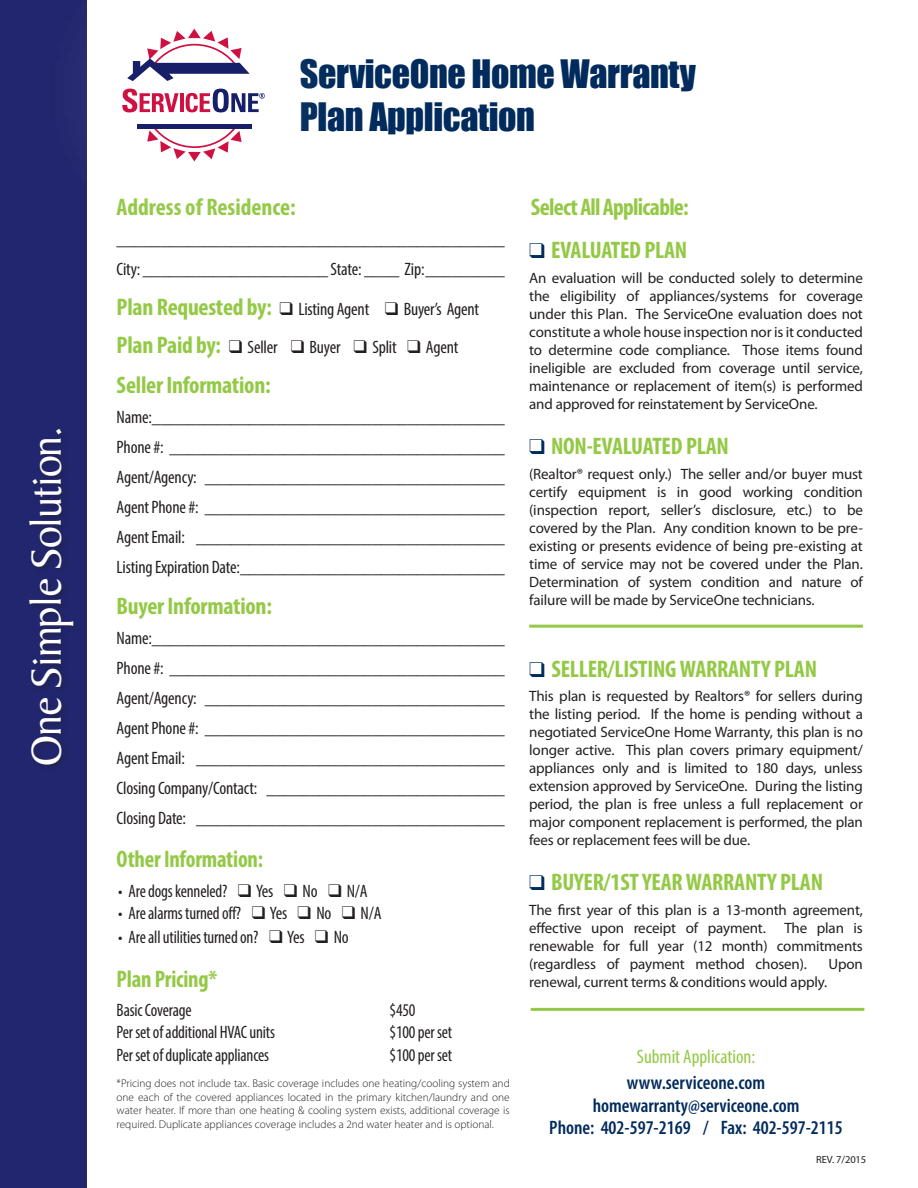
<style>
.page{position:relative;width:918px;height:1188px;background:#fff}
.page>*{position:absolute;margin:0;border:0;box-sizing:border-box;transform-origin:0 0}
.t1{font:45px "Baker Signet";letter-spacing:-.025em;color:#fff}
.t2{font:36px/43.5px "Impact";letter-spacing:-.01em;color:#002b5c}
.t3{font:700 condensed 24px "Myriad Pro";letter-spacing:-.01em;color:#94c946}
.t4{font:700 condensed 24px "Myriad Pro";letter-spacing:-.01em;color:#94c946;scale:.95 1}
.t5{font:700 condensed 24px "Myriad";letter-spacing:-.03em;color:#94c946}
.t6{font:600 condensed 19.5px/22.5px "Myriad Pro";color:#002b5c;text-align:center}
.t7{font:condensed 19.5px "Myriad Pro";color:#94c946}
.t8{font:condensed 18px/30px "Myriad Pro";letter-spacing:-.01em;color:#231f20}
.t9{font:condensed 18px "Myriad Pro";letter-spacing:-.01em;color:#231f20;scale:.95 1}
.t10{font:15px/18px "Myriad Pro";letter-spacing:-.01em;color:#231f20;text-align:justify}
.t11{font:300 11.25px/13.5px "Myriad Pro";color:#231f20;text-align:justify}
.t12{font:10.5px "Myriad Pro";letter-spacing:-.01em;color:#231f20}
.s1{font-weight:700;font-size:24px;color:#94c946}
.s2{color:#002b5c}
</style>
<div class="page">
<div style="left:0;top:0;width:87px;height:1188px;background:#21266e"></div>
<div style="left:28px;top:428px;width:53px;height:343px;background:#231f20;opacity:.4"></div>
<div style="left:31px;top:0;width:317px;height:251px;background:#fff;opacity:.95"></div>
<svg style="left:122px;top:29px;width:143px;height:132px"></svg>
<hr style="left:529px;top:625px;width:334px;height:3px;background:#94c946">
<hr style="left:531px;top:1008px;width:333px;height:3px;background:#94c946">
<h1 class="t1" style="left:22px;top:766px;width:342px;rotate:-90deg">One Simple Solution.</h1>
<h2 class="t2" style="left:300px;top:51px;width:398px">ServiceOne Home Warranty<br>Plan Application</h2>
<h3 class="t3" style="left:117px;top:192px;width:181px">Address of Residence:</h3>
<p class="t8" style="left:117px;top:223px;width:390px">____________________________________________<br>City: _____________________ State: ____ Zip:_________</p>
<p class="t8" style="left:117px;top:290px;width:364px;line-height:37.8px"><span class="s1">Plan Requested by:</span> ❑ Listing Agent ❑ Buyer’s Agent<br><span class="s1">Plan Paid by:</span> ❑ Seller ❑ Buyer ❑ Split ❑ Agent</p>
<h3 class="t3" style="left:117px;top:370px;width:156px">Seller Information:</h3>
<p class="t8" style="left:117px;top:402px;width:390px;text-align:justify">Name:________________________________________ Phone #: ______________________________________ Agent/Agency: __________________________________ Agent Phone #: __________________________________ Agent Email: ___________________________________ Listing Expiration Date:______________________________</p>
<h3 class="t3" style="left:117px;top:591px;width:157px">Buyer Information:</h3>
<p class="t8" style="left:117px;top:623px;width:390px;text-align:justify">Name:________________________________________ Phone #: ______________________________________ Agent/Agency: __________________________________ Agent Phone #: __________________________________ Agent Email: ___________________________________ Closing Company/Contact: ___________________________ Closing Date: ___________________________________</p>
<h3 class="t4" style="left:117px;top:844px;width:156px">Other Information:</h3>
<p class="t9" style="left:118px;top:880px;width:264px">• Aredogskenneled? ❑ Yes ❑ No ❑ N/A</p>
<p class="t9" style="left:118px;top:902px;width:279px">• Arealarmsturnedoff? ❑ Yes ❑ No ❑ N/A</p>
<p class="t9" style="left:118px;top:926px;width:244px">• Areallutilitiesturnedon? ❑ Yes ❑ No</p>
<h3 class="t4" style="left:117px;top:964px;width:107px">Plan Pricing*</h3>
<p class="t9" style="left:117px;top:999px;width:80px">Basic Coverage</p>
<p class="t9" style="left:390px;top:999px;width:29px">$450</p>
<p class="t9" style="left:117px;top:1022px;width:168px">Persetofadditional HVACunits</p>
<p class="t9" style="left:390px;top:1022px;width:67px">$100perset</p>
<p class="t9" style="left:117px;top:1044px;width:162px">Persetofduplicateappliances</p>
<p class="t9" style="left:390px;top:1044px;width:67px">$100perset</p>
<p class="t11" style="left:117px;top:1077px;width:395px">*Pricing does not include tax. Basic coverage includes one heating/cooling system and one each of the covered appliances located in the primary kitchen/laundry and one water heater. If more than one heating &amp; cooling system exists, additional coverage is required. Duplicate appliances coverage includes a 2nd water heater and is optional.</p>
<h3 class="t5" style="left:531px;top:195px;width:160px">Select All Applicable:</h3>
<h3 class="t3" style="left:529px;top:235px;width:160px"><span class="s2">❑</span> EVALUATED PLAN</h3>
<p class="t10" style="left:529px;top:269px;width:335px">An evaluation will be conducted solely to determine the eligibility of appliances/systems for coverage under this Plan. The ServiceOne evaluation does not constitute a whole house inspection nor is it conducted to determine code compliance. Those items found ineligible are excluded from coverage until service, maintenance or replacement of item(s) is performed and approved for reinstatement by ServiceOne.</p>
<h3 class="t3" style="left:529px;top:431px;width:201px"><span class="s2">❑</span> NON-EVALUATED PLAN</h3>
<p class="t10" style="left:529px;top:464px;width:335px">(Realtor® request only.) The seller and/or buyer must certify equipment is in good working condition (inspection report, seller’s disclosure, etc.) to be covered by the Plan. Any condition known to be pre&shy;existing or presents evidence of being pre-existing at time of service may not be covered under the Plan.<br>Determination of system condition and nature of failure will be made by ServiceOne technicians.</p>
<h3 class="t3" style="left:529px;top:654px;width:289px"><span class="s2">❑</span> SELLER/LISTING WARRANTY PLAN</h3>
<p class="t10" style="left:529px;top:687px;width:335px">This plan is requested by Realtors® for sellers during the listing period. If the home is pending without a negotiated ServiceOne Home Warranty, this plan is no longer active. This plan covers primary equipment/ appliances only and is limited to 180 days, unless extension approved by ServiceOne. During the listing period, the plan is free unless a full replacement or major component replacement is performed, the plan fees or replacement fees will be due.</p>
<h3 class="t3" style="left:529px;top:867px;width:295px"><span class="s2">❑</span> BUYER/1ST YEAR WARRANTY PLAN</h3>
<p class="t10" style="left:529px;top:901px;width:335px">The first year of this plan is a 13-month agreement, effective upon receipt of payment. The plan is renewable for full year (12 month) commitments (regardless of payment method chosen).</p>
<p class="t10" style="left:829px;top:955px;width:36px">Upon</p>
<p class="t10" style="left:529px;top:973px;width:300px">renewal, current terms &amp; conditions would apply.</p>
<h3 class="t7" style="left:637px;top:1045px;width:120px">Submit Application:</h3>
<h3 class="t6" style="left:549px;top:1071px;width:295px">www.serviceone.com homewarranty@serviceone.com<br>Phone: 402-597-2169 / Fax: 402-597-2115</h3>
<p class="t12" style="left:816px;top:1153px;width:52px">REV. 7/2015</p>
</div>
